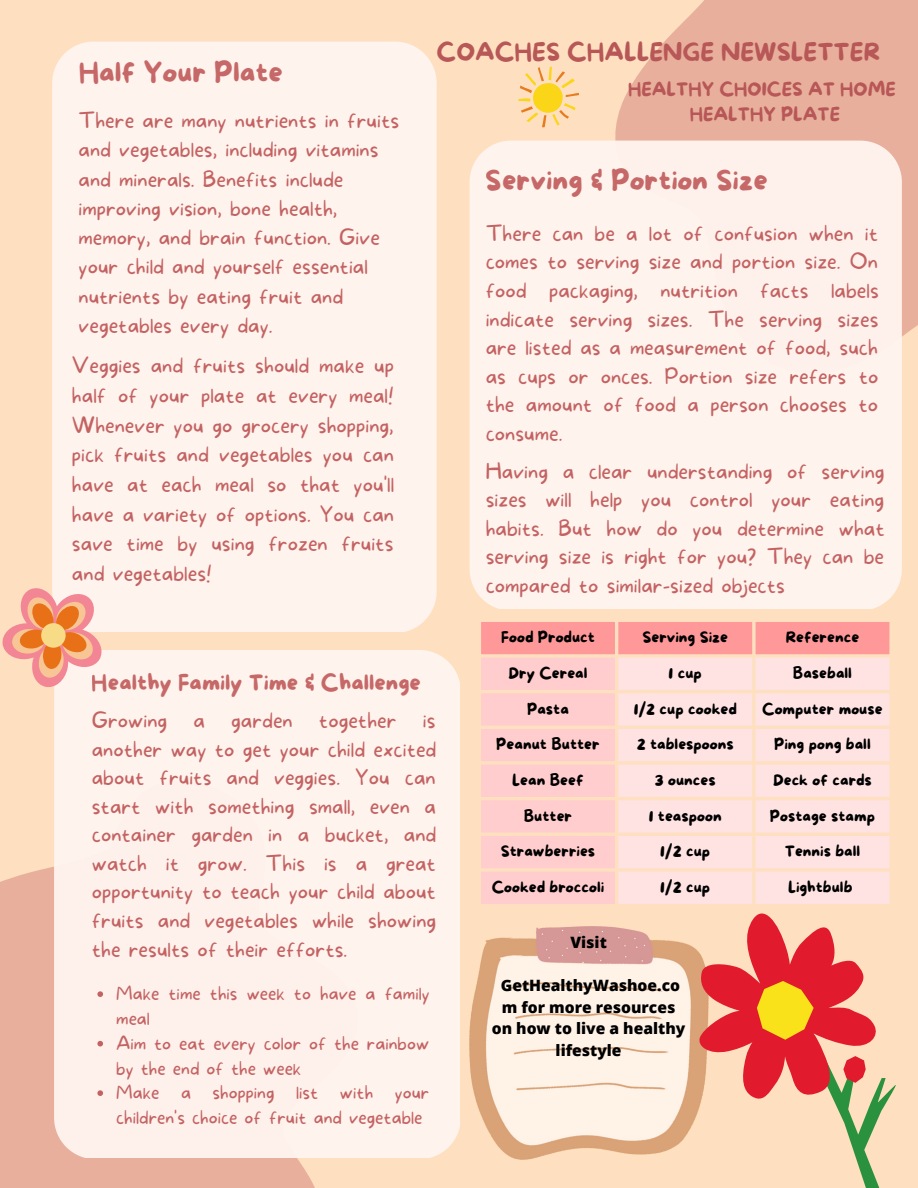
<style>
.page{position:relative;width:918px;height:1188px;background:#fee0c0}
.page>*{position:absolute;margin:0;border:0;box-sizing:border-box;transform-origin:0 0}
.t1{font:28.2px "More Sugar";color:#c46262}
.t2{font:24.3px "More Sugar";color:#b85757}
.t3{font:22.2px "More Sugar";color:#c46262}
.t4{font:100 21.15px/28.7px "More Sugar";color:#c46262;text-align:justify}
.t5{font:100 18.3px/24.8px "More Sugar";color:#c46262}
.t6{font:18.3px/24.8px "More Sugar";color:#b85757;text-align:center}
.t7{font:800 15.6px/21.5px "Open Sans";color:#000;text-align:center}
.t8{font:15.45px "More Sugar";color:#000}
</style>
<div class="page">
<svg style="left:0;top:866px;width:470px;height:322px;fill:#e8b09c"></svg>
<svg style="left:549px;top:0;width:369px;height:337px;fill:#e8b09c"></svg>
<div style="left:52px;top:42px;width:385px;height:590px;background:#fef3ed"></div>
<div style="left:54px;top:650px;width:406px;height:508px;background:#fef3ed"></div>
<div style="left:470px;top:141px;width:432px;height:468px;background:#fef3ed"></div>
<img style="left:470px;top:961px;width:11px;height:154px">
<svg style="left:518px;top:67px;width:61px;height:60px"></svg>
<svg style="left:3px;top:588px;width:99px;height:99px"></svg>
<div style="left:41px;top:623px;width:25px;height:25px;background:#f7db86;border-radius:50%"></div>
<svg style="left:481px;top:622px;width:415px;height:566px"></svg>
<svg style="left:618px;top:658px;width:271px;height:246px;background:#fee2df"></svg>
<svg style="left:97px;top:991px;width:6px;height:6px"></svg>
<svg style="left:97px;top:1041px;width:6px;height:5px"></svg>
<svg style="left:97px;top:1090px;width:6px;height:6px"></svg>
<h1 class="t1" style="left:79px;top:57px;width:206px">Half Your Plate</h1>
<p class="t4" style="left:79px;top:107px;width:322px;line-height:29.2px;text-align:left">There are many nutrients in fruits and vegetables, including vitamins and minerals. Benefits include improving vision, bone health, memory, and brain function. Give your child and yourself essential nutrients by eating fruit and vegetables every day.</p>
<p class="t4" style="left:72px;top:352px;width:324px;line-height:29.7px">Veggies and fruits should make up half of your plate at every meal!<br>Whenever you go grocery shopping, pick fruits and vegetables you can have at each meal so that you'll have a variety of options. You can save time by using frozen fruits and vegetables!</p>
<p class="t2" style="left:437px;top:38px;width:445px">COACHES CHALLENGE NEWSLETTER</p>
<p class="t6" style="left:628px;top:78px;width:269px">HEALTHY CHOICES AT HOME<br>HEALTHY PLATE</p>
<h1 class="t1" style="left:486px;top:165px;width:284px">Serving &amp; Portion Size</h1>
<p class="t4" style="left:486px;top:220px;width:395px">There can be a lot of confusion when it comes to serving size and portion size. On food packaging, nutrition facts labels indicate serving sizes. The serving sizes are listed as a measurement of food, such as cups or onces. Portion size refers to the amount of food a person chooses to consume.</p>
<p class="t4" style="left:486px;top:458px;width:401px">Having a clear understanding of serving sizes will help you control your eating habits. But how do you determine what serving size is right for you? They can be compared to similar-sized objects</p>
<p class="t3" style="left:92px;top:671px;width:331px">Healthy Family Time &amp; Challenge</p>
<p class="t4" style="left:92px;top:707px;width:346px">Growing a garden together is another way to get your child excited about fruits and veggies. You can start with something small, even a container garden in a bucket, and watch it grow. This is a great opportunity to teach your child about fruits and vegetables while showing the results of their efforts.</p>
<p class="t5" style="left:116px;top:982px;width:315px">Make time this week to have a family meal<br>Aim to eat every color of the rainbow by the end of the week<br>Make a shopping list with your children's choice of fruit and vegetable</p>
<p class="t8" style="left:501px;top:629px;width:95px">Food Product</p>
<p class="t8" style="left:642px;top:629px;width:87px">Serving Size</p>
<p class="t8" style="left:786px;top:629px;width:75px">Reference</p>
<p class="t8" style="left:508px;top:665px;width:81px">Dry Cereal</p>
<p class="t8" style="left:669px;top:665px;width:35px">1 cup</p>
<p class="t8" style="left:793px;top:665px;width:61px">Baseball</p>
<p class="t8" style="left:527px;top:700px;width:43px">Pasta</p>
<p class="t8" style="left:634px;top:700px;width:104px">1/2 cup cooked</p>
<p class="t8" style="left:762px;top:700px;width:122px">Computer mouse</p>
<p class="t8" style="left:496px;top:736px;width:105px">Peanut Butter</p>
<p class="t8" style="left:637px;top:736px;width:99px">2 tablespoons</p>
<p class="t8" style="left:774px;top:736px;width:98px">Ping pong ball</p>
<p class="t8" style="left:512px;top:772px;width:73px">Lean Beef</p>
<p class="t8" style="left:655px;top:772px;width:63px">3 ounces</p>
<p class="t8" style="left:773px;top:772px;width:100px">Deck of cards</p>
<p class="t8" style="left:524px;top:807px;width:50px">Butter</p>
<p class="t8" style="left:649px;top:807px;width:74px">1 teaspoon</p>
<p class="t8" style="left:770px;top:807px;width:107px">Postage stamp</p>
<p class="t8" style="left:501px;top:843px;width:96px">Strawberries</p>
<p class="t8" style="left:660px;top:843px;width:51px">1/2 cup</p>
<p class="t8" style="left:785px;top:843px;width:77px">Tennis ball</p>
<p class="t8" style="left:492px;top:879px;width:114px">Cooked broccoli</p>
<p class="t8" style="left:660px;top:879px;width:51px">1/2 cup</p>
<p class="t8" style="left:788px;top:879px;width:66px">Lightbulb</p>
<p class="t7" style="left:570px;top:932px;width:38px">Visit</p>
<p class="t7" style="left:492px;top:975px;width:195px">GetHealthyWashoe.co m for more resources on how to live a healthy lifestyle</p>
</div>
